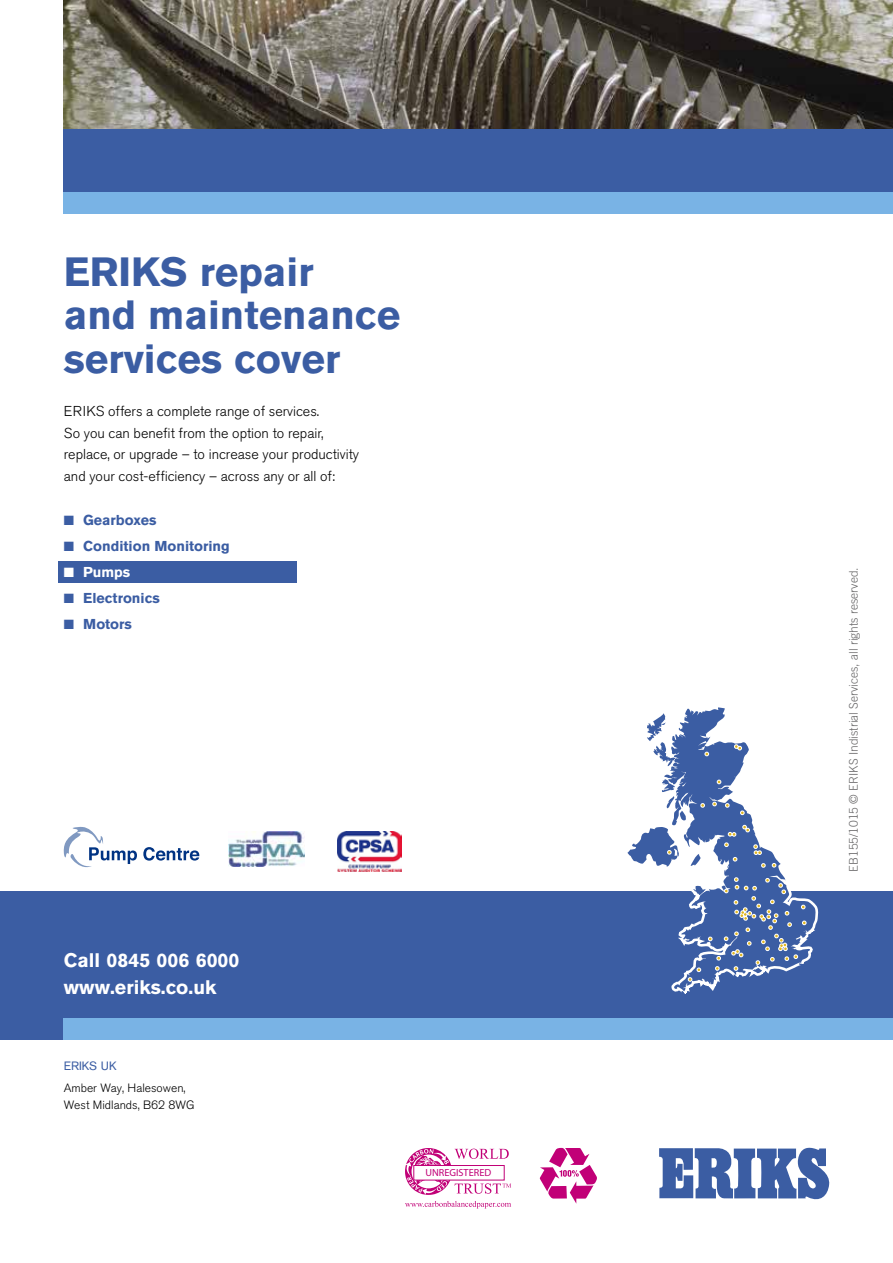
<style>
.page{position:relative;width:893px;height:1263px;background:#fff}
.page>*{position:absolute;margin:0;border:0;box-sizing:border-box;transform-origin:0 0}
.t1{font:700 40.5px/43.5px "Akzidenz Grotesk BE";color:#3b5da3}
.t2{font:700 19.5px "Akzidenz Grotesk BE";color:#fff}
.t3{font:300 14.25px/21.8px "Akzidenz Grotesk BE";color:#000}
.t4{font:700 14.25px "Akzidenz Grotesk BE";color:#3b5da3}
.t5{font:700 14.25px "Akzidenz Grotesk BE";color:#fff}
.t6{font:300 12px "Trade Gothic";color:#676667}
.t7{font:300 12px/17.2px "Akzidenz Grotesk BE";color:#000}
.t8{font:12px "Akzidenz Grotesk BE";color:#3b5da3}
.t9{font:10.35px "Myriad Pro";color:#c10077}
</style>
<div class="page">
<img style="left:64px;top:0;width:829px;height:129px">
<div style="left:64px;top:129px;width:829px;height:63px;background:#3b5da3"></div>
<div style="left:64px;top:192px;width:829px;height:22px;background:#79b3e5"></div>
<div style="left:58px;top:561px;width:238px;height:21px;background:#3b5da3"></div>
<div style="left:0;top:891px;width:893px;height:149px;background:#3b5da3"></div>
<div style="left:64px;top:1018px;width:829px;height:22px;background:#79b3e5"></div>
<svg style="left:627px;top:707px;width:189px;height:285px"></svg>
<svg style="left:666px;top:743px;width:142px;height:240px"></svg>
<svg style="left:540px;top:1148px;width:57px;height:56px"></svg>
<svg style="left:405px;top:1201px;width:106px;height:7px"></svg>
<svg style="left:405px;top:1148px;width:106px;height:47px"></svg>
<div style="left:413px;top:1165px;width:92px;height:15px;background:#fff;border:1px solid #c10077"></div>
<svg style="left:659px;top:1147px;width:171px;height:53px"></svg>
<svg style="left:64px;top:827px;width:73px;height:40px"></svg>
<svg style="left:143px;top:847px;width:56px;height:14px"></svg>
<img style="left:338px;top:831px;width:63px;height:41px">
<img style="left:228px;top:831px;width:77px;height:35px">
<h1 class="t1" style="left:64px;top:250px;width:338px">ERIKS repair<br>and maintenance services cover</h1>
<p class="t3" style="left:64px;top:400px;width:297px">ERIKS offers a complete range of services.<br>So you can benefit from the option to repair, replace, or upgrade – to increase your productivity and your cost-efficiency – across any or all of:</p>
<p class="t4" style="left:64px;top:511px;width:94px">■ Gearboxes</p>
<p class="t4" style="left:64px;top:537px;width:168px">■ Condition Monitoring</p>
<p class="t5" style="left:64px;top:563px;width:68px">■ Pumps</p>
<p class="t4" style="left:64px;top:589px;width:98px">■ Electronics</p>
<p class="t4" style="left:64px;top:615px;width:70px">■ Motors</p>
<h2 class="t2" style="left:64px;top:949px;width:177px">Call 0845 006 6000</h2>
<h2 class="t2" style="left:64px;top:975px;width:154px">www.eriks.co.uk</h2>
<p class="t8" style="left:64px;top:1059px;width:54px">ERIKS UK</p>
<p class="t7" style="left:64px;top:1079px;width:132px">Amber Way, Halesowen,<br>West Midlands, B62 8WG</p>
<p class="t9" style="left:425px;top:1166px;width:67px">UNREGISTERED</p>
<p class="t6" style="left:846px;top:872px;width:306px;rotate:-90deg">EB155/1015 © ERIKS Indistrial Services, all rights reserved.</p>
</div>
